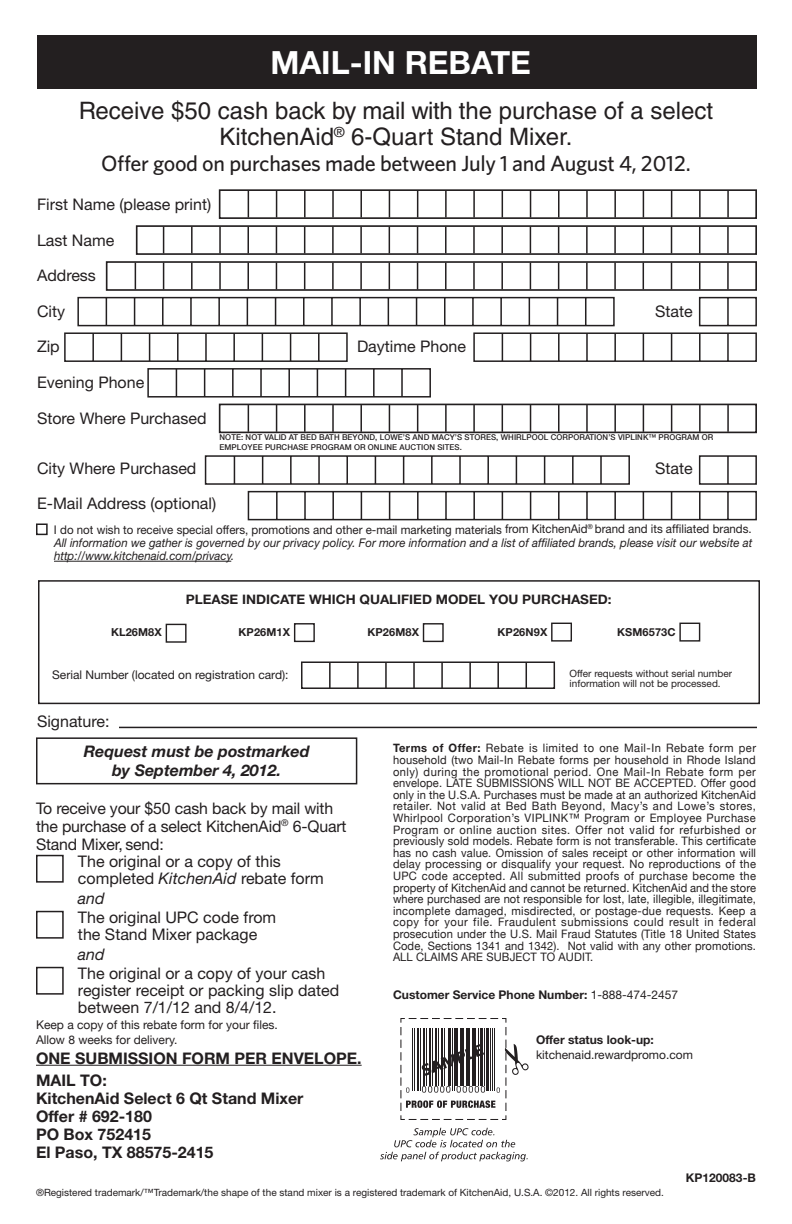
<style>
.page{position:relative;width:792px;height:1224px;background:#fff}
.page>*{position:absolute;margin:0;border:0;box-sizing:border-box;transform-origin:0 0}
.t1{font:700 32px "Helvetica Neue LT Std";color:#fff}
.t2{font:24px/26px "Helvetica LT Std";color:#231f20;text-align:center}
.t3{font:500 22px "Whitney";letter-spacing:-.015em;color:#231f20}
.t4{font:16px/17px "Helvetica Neue";color:#231f20}
.t5{font:700 16px/18px "Helvetica Neue LT Std";color:#231f20}
.t6{font:italic 700 16px/19px "Helvetica Neue LT Std";color:#231f20;text-align:center}
.t7{font:italic 16px "Helvetica Neue LT Std";color:#231f20}
.t8{font:700 13px "Helvetica Neue LT Std";color:#231f20}
.t9{font:italic 12px/13.4px "Helvetica Neue LT Std";color:#231f20;scale:.96 1}
.t10{font:12px "Helvetica Neue";color:#231f20;scale:.96 1}
.t11{font:700 12px "Helvetica Neue LT Std";color:#231f20}
.t12{font:12px "Helvetica Neue";color:#231f20}
.t13{font:12px/15px "Helvetica Neue";color:#231f20}
.t14{font:11.6px/11.6px "Helvetica Neue";letter-spacing:.01em;color:#231f20;text-align:justify;scale:.96 1}
.t15{font:700 11px "Helvetica Neue LT Std";letter-spacing:.01em;color:#231f20}
.t16{font:10px/10px "Helvetica Neue";color:#231f20}
.t17{font:500 8px "Helvetica Neue";letter-spacing:.01em;color:#231f20}
.s1{font-family:"Helvetica Neue LT Std";font-style:italic}
.s2{font-family:"Helvetica Neue LT Std";font-weight:700}
.s3{font-family:"Helvetica Neue";font-weight:400}
</style>
<div class="page">
<hr style="left:119px;top:727px;width:638px;height:1px;background:#231f20">
<svg style="left:380px;top:1128px;width:148px;height:33px"></svg>
<svg style="left:400px;top:1018px;width:129px;height:102px"></svg>
<div style="left:37px;top:35px;width:720px;height:54px;background:#231f20"></div>
<svg style="left:218px;top:403px;width:539px;height:117px"></svg>
<svg style="left:64px;top:261px;width:693px;height:101px"></svg>
<svg style="left:147px;top:189px;width:583px;height:209px"></svg>
<svg style="left:204px;top:404px;width:553px;height:82px"></svg>
<div style="left:36px;top:524px;width:12px;height:11px;border:2px solid #231f20"></div>
<hr style="left:54px;top:561px;width:177px;height:1px;background:#231f20">
<hr style="left:36px;top:1065px;width:326px;height:1px;background:#231f20">
<div style="left:36px;top:855px;width:28px;height:28px;border:2px solid #231f20"></div>
<div style="left:36px;top:911px;width:28px;height:28px;border:2px solid #231f20"></div>
<div style="left:36px;top:967px;width:28px;height:28px;border:2px solid #231f20"></div>
<div style="left:36px;top:737px;width:321px;height:47px;border:2px solid #231f20"></div>
<div style="left:38px;top:580px;width:722px;height:124px;border:2px solid #231f20"></div>
<div style="left:301px;top:661px;width:254px;height:28px;border:2px solid #231f20"></div>
<svg style="left:526px;top:662px;width:1px;height:26px"></svg>
<hr style="left:329px;top:662px;width:2px;height:26px;background:#231f20">
<hr style="left:357px;top:662px;width:2px;height:26px;background:#231f20">
<hr style="left:385px;top:662px;width:2px;height:26px;background:#231f20">
<hr style="left:413px;top:662px;width:2px;height:26px;background:#231f20">
<hr style="left:441px;top:662px;width:2px;height:26px;background:#231f20">
<hr style="left:469px;top:662px;width:2px;height:26px;background:#231f20">
<hr style="left:497px;top:662px;width:2px;height:26px;background:#231f20">
<div style="left:294px;top:623px;width:21px;height:19px;border:1px solid #231f20"></div>
<div style="left:551px;top:623px;width:21px;height:19px;border:1px solid #231f20"></div>
<div style="left:423px;top:623px;width:21px;height:19px;border:1px solid #231f20"></div>
<div style="left:166px;top:624px;width:21px;height:19px;border:1px solid #231f20"></div>
<div style="left:679px;top:623px;width:21px;height:19px;border:1px solid #231f20"></div>
<h1 class="t1" style="left:270px;top:43px;width:262px">MAIL-IN REBATE</h1>
<h2 class="t2" style="left:79px;top:97px;width:636px">Receive $50 cash back by mail with the purchase of a select<br>KitchenAid<sup>®</sup> 6-Quart Stand Mixer.</h2>
<h3 class="t3" style="left:101px;top:149px;width:591px">Offer good on purchases made between July 1 and August 4, 2012.</h3>
<h3 class="t4" style="left:37px;top:196px;width:176px">First Name (please print)</h3>
<h3 class="t4" style="left:37px;top:231px;width:79px">Last Name</h3>
<h3 class="t4" style="left:37px;top:267px;width:60px">Address</h3>
<h3 class="t4" style="left:37px;top:302px;width:30px">City</h3>
<h3 class="t4" style="left:655px;top:302px;width:39px">State</h3>
<h3 class="t4" style="left:37px;top:338px;width:24px">Zip</h3>
<h3 class="t4" style="left:357px;top:338px;width:111px">Daytime Phone</h3>
<h3 class="t4" style="left:37px;top:374px;width:109px">Evening Phone</h3>
<h3 class="t4" style="left:37px;top:409px;width:171px">Store Where Purchased</h3>
<h3 class="t4" style="left:37px;top:459px;width:161px">City Where Purchased</h3>
<h3 class="t4" style="left:655px;top:459px;width:39px">State</h3>
<h3 class="t4" style="left:37px;top:495px;width:181px">E-Mail Address (optional)</h3>
<p class="t17" style="left:220px;top:433px;width:404px">NOTE: NOT VALID AT BED BATH BEYON D, LOWE’S AND MACY’S STORES, WHIRLPOOL CORPORATION ’S VIPLI</p>
<p class="t17" style="left:637px;top:433px;width:78px">NK™ PROGRAM OR</p>
<p class="t17" style="left:220px;top:443px;width:244px">EMPLOYEE PURCHASE PROGRAM OR ON LINE AUCTION SITES.</p>
<p class="t10" style="left:54px;top:523px;width:728px">I do not wish to receive special offers, promotions and other e-mail marketing materials from KitchenAid<sup>®</sup> brand and its affiliated brands.</p>
<p class="t9" style="left:54px;top:535px;width:729px">All information we gather is governed by our privacy policy. For more information and a list of affiliated brands, please visit our website at http://www.kitchenaid.com/privacy.</p>
<p class="t8" style="left:186px;top:591px;width:183px">PLEASE INDICATE WHICH qualified</p>
<p class="t8" style="left:436px;top:591px;width:177px">MODEL YOU PURCHASED:</p>
<p class="t15" style="left:111px;top:625px;width:52px">KL26M8X</p>
<p class="t15" style="left:239px;top:626px;width:53px">KP26M1X</p>
<p class="t15" style="left:367px;top:626px;width:53px">KP26M8X</p>
<p class="t15" style="left:498px;top:626px;width:51px">KP26N9X</p>
<p class="t15" style="left:617px;top:626px;width:60px">KSM6573C</p>
<p class="t12" style="left:52px;top:668px;width:238px">Serial Number (located on registration card):</p>
<h3 class="t4" style="left:37px;top:713px;width:74px">Signature:</h3>
<h3 class="t6" style="left:84px;top:742px;width:227px">Request must be postmarked by September 4, 2012.</h3>
<h3 class="t4" style="left:36px;top:799px;width:299px">To receive your $50 cash back by mail with</h3>
<h3 class="t4" style="left:36px;top:817px;width:312px">the purchase of a select KitchenAid<sup>®</sup> 6-Quart</h3>
<h3 class="t4" style="left:36px;top:835px;width:129px">Stand Mixer, send:</h3>
<h3 class="t4" style="left:78px;top:852px;width:204px">The original or a copy of this</h3>
<h3 class="t4" style="left:78px;top:869px;width:247px">completed <span class="s1">KitchenAid</span> rebate form</h3>
<h3 class="t7" style="left:78px;top:888px;width:28px">and</h3>
<h3 class="t4" style="left:78px;top:908px;width:200px">The original UPC code from the Stand Mixer package</h3>
<h3 class="t7" style="left:78px;top:944px;width:28px">and</h3>
<h3 class="t4" style="left:78px;top:964px;width:263px">The original or a copy of your cash register receipt or packing slip dated between 7/1/12 and 8/4/12.</h3>
<p class="t13" style="left:36px;top:1017px;width:243px">Keep a copy of this rebate form for your files.<br>Allow 8 weeks for delivery.</p>
<h3 class="t5" style="left:36px;top:1047px;width:327px;line-height:22px">ONE SUBMISSION FORM PER ENVELOPE.<br>MAIL TO:</h3>
<h3 class="t5" style="left:36px;top:1089px;width:269px">KitchenAid Select 6 Qt Stand Mixer<br>Offer # 692-180<br>PO Box 752415<br>El Paso, TX 88575-2415</h3>
<p class="t16" style="left:570px;top:668px;width:164px">Offer requests without serial number information will not be processed.</p>
<p class="t14" style="left:393px;top:742px;width:380px"><span class="s2">Terms of Offer:</span> Rebate is limited to one Mail-In Rebate form per household (two Mail-In Rebate forms per household in Rhode Island only) during the promotional period. One Mail-In Rebate form per envelope. LATE SUBMISSIONS WILL NOT BE ACCEPTED. Offer good only in the U.S.A. Purchases must be made at an authorized KitchenAid retailer. Not valid at Bed Bath Beyond, Macy’s and Lowe’s stores, Whirlpool Corporation’s VIPLINK™ Program or Employee Purchase Program or online auction sites. Offer not valid for refurbished or previously sold models. Rebate form is not transferable. This certificate has no cash value. Omission of sales receipt or other information will delay processing or disqualify your request. No reproductions of the UPC code accepted. All submitted proofs of purchase become the property of KitchenAid and cannot be returned. KitchenAid and the store where purchased are not responsible for lost, late, illegible, illegitimate, incomplete damaged, misdirected, or postage-due requests. Keep a copy for your file. Fraudulent submissions could result in federal prosecution under the U.S. Mail Fraud Statutes (Title 18 United States Code, Sections 1341 and 1342). Not valid with any other promotions.<br>ALL CLAIMS ARE SUBJECT TO AUDIT.</p>
<p class="t11" style="left:393px;top:987px;width:287px">Customer Service Phone Number: <span class="s3">1-888-474-2457</span></p>
<p class="t11" style="left:536px;top:1032px;width:119px">Offer status look-up:</p>
<p class="t12" style="left:536px;top:1048px;width:158px">kitchenaid.rewardpromo.com</p>
<p class="t11" style="left:686px;top:1171px;width:72px">KP120083-B</p>
<p class="t16" style="left:36px;top:1187px;width:629px">®Registered trademark/™Trademark/the shape of the stand mixer is a registered trademark of KitchenAid, U.S.A. ©2012. All rights reserved.</p>
</div>
